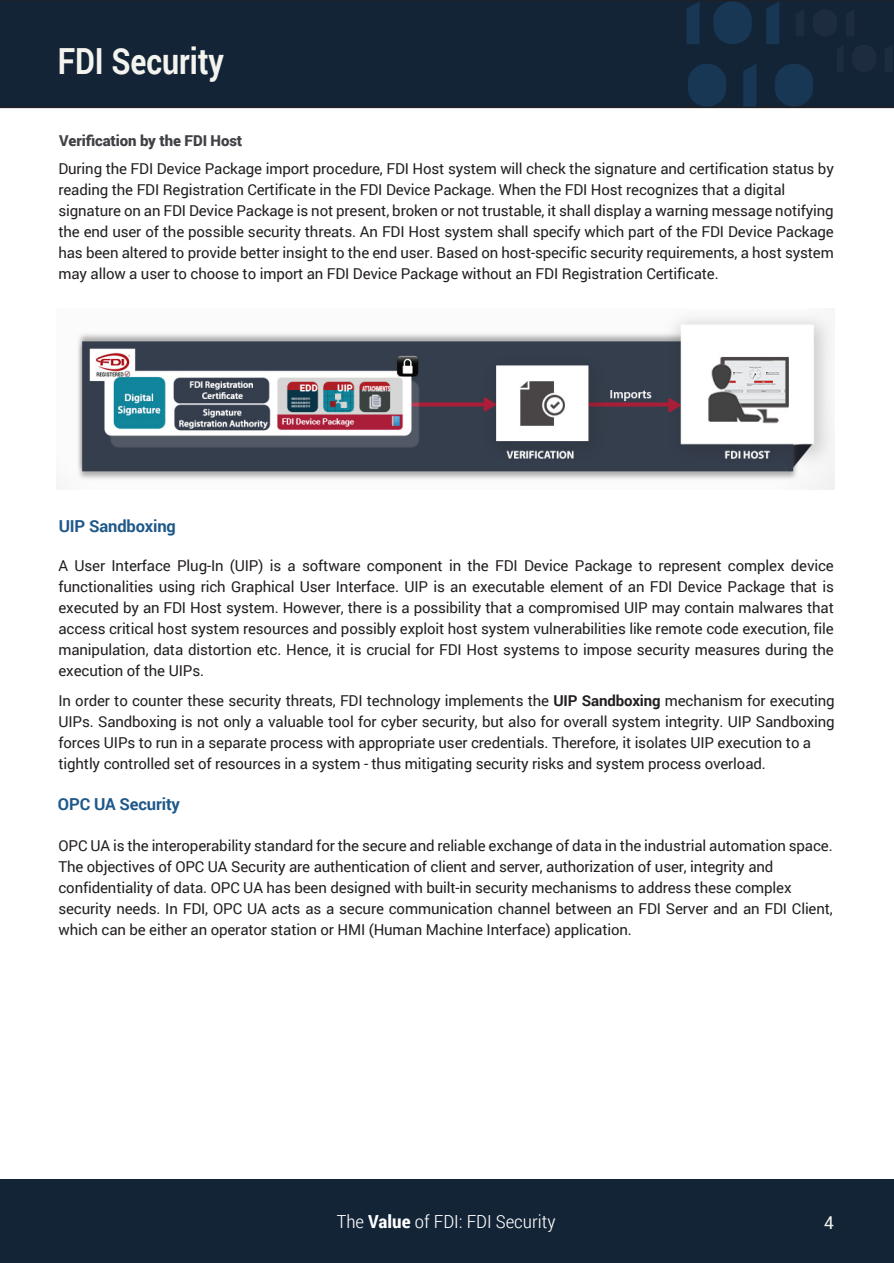
<style>
.page{position:relative;width:894px;height:1263px;background:#fff}
.page>*{position:absolute;margin:0;border:0;box-sizing:border-box;transform-origin:0 0}
.t1{font:700 36px "Roboto";color:#f4f4ef;scale:.84 1}
.t2{font:300 18px "Roboto Condensed";color:#fff;scale:1.08 1}
.t3{font:17.7px "Roboto";color:#f4f4ef}
.t4{font:700 16.5px "Roboto";letter-spacing:-.01em;color:#1e5889}
.t5{font:15px/21px "Roboto";letter-spacing:-.01em;color:#231f20}
.t6{font:900 15px "Roboto";letter-spacing:-.01em;color:#414247}
.s1{font-weight:700}
</style>
<div class="page">
<div style="left:0;top:1180px;width:893px;height:83px;background:#142437"></div>
<div style="left:0;top:0;width:893px;height:108px;background:#142437"></div>
<img style="left:78px;top:317px;width:756px;height:173px">
<div style="left:687px;top:64px;width:39px;height:43px;background:#173755;border-radius:19px"></div>
<div style="left:774px;top:64px;width:39px;height:43px;background:#173755;border-radius:19px"></div>
<svg style="left:743px;top:64px;width:13px;height:43px"></svg>
<svg style="left:836px;top:45px;width:7px;height:27px"></svg>
<div style="left:851px;top:45px;width:25px;height:27px;background:#1d2c3e;border-radius:12px"></div>
<svg style="left:884px;top:45px;width:8px;height:27px"></svg>
<svg style="left:845px;top:9px;width:9px;height:27px"></svg>
<div style="left:812px;top:9px;width:25px;height:27px;background:#1d2c3e;border-radius:12px"></div>
<svg style="left:795px;top:9px;width:9px;height:27px"></svg>
<svg style="left:766px;top:1px;width:13px;height:43px"></svg>
<div style="left:713px;top:1px;width:38px;height:43px;background:#173755;border-radius:19px"></div>
<svg style="left:686px;top:1px;width:13px;height:43px"></svg>
<h1 class="t1" style="left:58px;top:36px;width:199px">FDI Security</h1>
<p class="t6" style="left:59px;top:130px;width:185px">Verification by the FDI Host</p>
<p class="t5" style="left:58px;top:158px;width:776px">During the FDI Device Package import procedure, FDI Host system will check the signature and certification status by reading the FDI Registration Certificate in the FDI Device Package. When the FDI Host recognizes that a digital signature on an FDI Device Package is not present, broken or not trustable, it shall display a warning message notifying the end user of the possible security threats. An FDI Host system shall specify which part of the FDI Device Package has been altered to provide better insight to the end user. Based on host-specific security requirements, a host system may allow a user to choose to import an FDI Device Package without an FDI Registration Certificate.</p>
<p class="t4" style="left:59px;top:514px;width:119px">UIP Sandboxing</p>
<p class="t5" style="left:58px;top:554px;width:776px;text-align:justify">A User Interface Plug-In (UIP) is a software component in the FDI Device Package to represent complex device functionalities using rich Graphical User Interface. UIP is an executable element of an FDI Device Package that is executed by an FDI Host system. However, there is a possibility that a compromised UIP may contain malwares that access critical host system resources and possibly exploit host system vulnerabilities like remote code execution, file manipulation, data distortion etc. Hence, it is crucial for FDI Host systems to impose security measures during the execution of the UIPs.</p>
<p class="t5" style="left:58px;top:690px;width:777px">In order to counter these security threats, FDI technology implements the <span class="s1">UIP Sandboxing</span> mechanism for executing UIPs. Sandboxing is not only a valuable tool for cyber security, but also for overall system integrity. UIP Sandboxing forces UIPs to run in a separate process with appropriate user credentials. Therefore, it isolates UIP execution to a tightly controlled set of resources in a system - thus mitigating security risks and system process overload.</p>
<p class="t4" style="left:58px;top:793px;width:124px">OPC UA Security</p>
<p class="t5" style="left:58px;top:835px;width:775px">OPC UA is the interoperability standard for the secure and reliable exchange of data in the industrial automation space.<br>The objectives of OPC UA Security are authentication of client and server, authorization of user, integrity and confidentiality of data. OPC UA has been designed with built-in security mechanisms to address these complex security needs. In FDI, OPC UA acts as a secure communication channel between an FDI Server and an FDI Client, which can be either an operator station or HMI (Human Machine Interface) application.</p>
<p class="t2" style="left:336px;top:1209px;width:204px">The <span class="s1">Value</span> of FDI: FDI Security</p>
<p class="t3" style="left:823px;top:1210px;width:11px">4</p>
</div>
